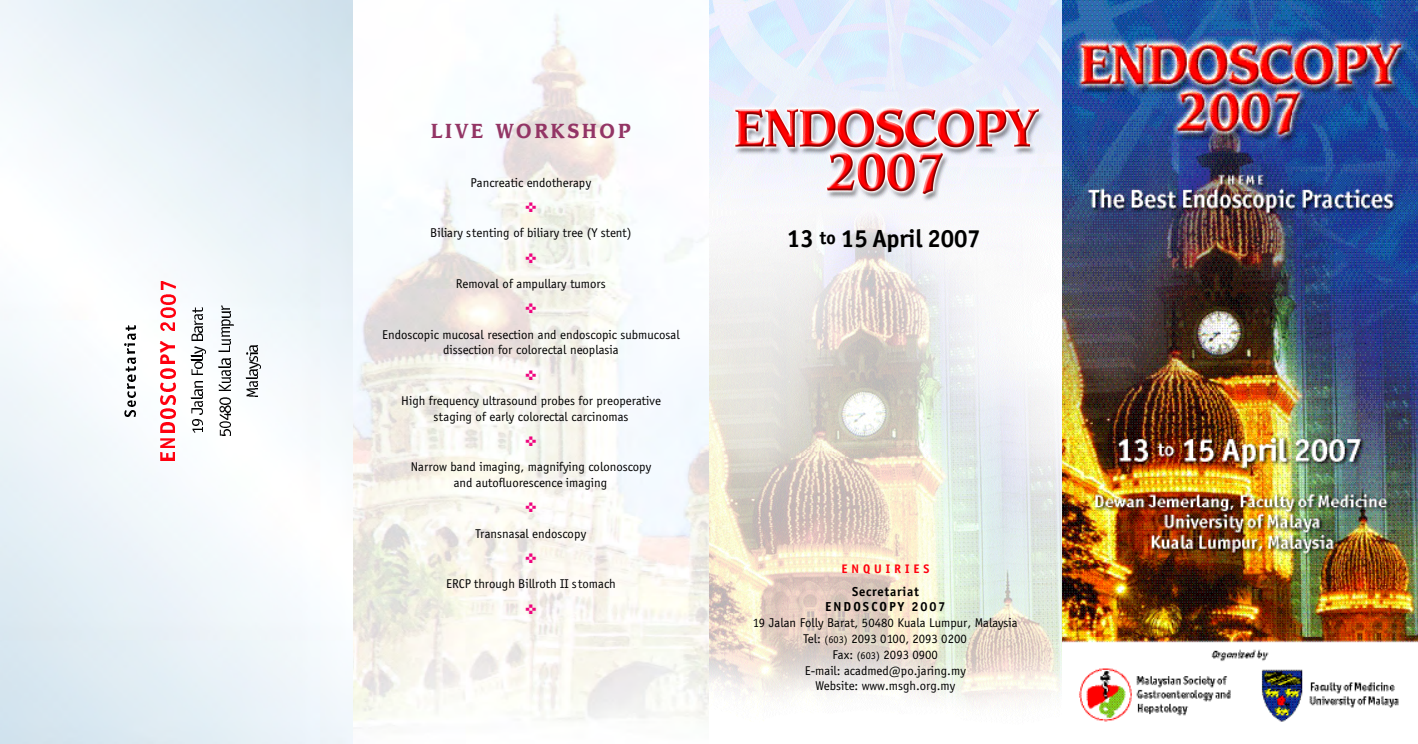
<style>
.page{position:relative;width:1418px;height:744px;background:#fff}
.page>*{position:absolute;margin:0;border:0;box-sizing:border-box;transform-origin:0 0}
.t1{font:700 25px "Officina Sans";color:#000}
.t2{font:700 20px "Leawood";letter-spacing:.17em;color:#933565;scale:.85 1}
.t3{font:13.12px/15.8px "Officina Sans";color:#000;text-align:center}
.t4{font:700 13.12px/15.6px "Officina Sans";letter-spacing:.155em;color:#000;text-align:center}
.t5{font:700 12.5px "Officina Sans";color:#ff000f}
.s1{font-size:18.75px}
.s2{font-size:10.62px}
</style>
<div class="page">
<img style="left:0;top:0;width:1417px;height:743px">
<img style="left:1062px;top:112px;width:355px;height:631px">
<img style="left:119px;top:410px;width:16px;height:7px">
<img style="left:119px;top:400px;width:16px;height:7px">
<img style="left:119px;top:392px;width:16px;height:5px">
<img style="left:119px;top:384px;width:16px;height:4px">
<img style="left:119px;top:375px;width:16px;height:6px">
<img style="left:119px;top:367px;width:16px;height:5px">
<img style="left:119px;top:357px;width:16px;height:6px">
<img style="left:119px;top:349px;width:16px;height:4px">
<img style="left:119px;top:343px;width:16px;height:4px">
<img style="left:119px;top:333px;width:16px;height:6px">
<img style="left:119px;top:325px;width:16px;height:5px">
<img style="left:154px;top:453px;width:21px;height:7px">
<img style="left:154px;top:438px;width:21px;height:10px">
<img style="left:154px;top:423px;width:21px;height:9px">
<img style="left:154px;top:408px;width:21px;height:10px">
<img style="left:154px;top:395px;width:21px;height:9px">
<img style="left:154px;top:382px;width:21px;height:9px">
<img style="left:154px;top:368px;width:21px;height:11px">
<img style="left:154px;top:355px;width:21px;height:8px">
<img style="left:154px;top:342px;width:21px;height:10px">
<img style="left:154px;top:322px;width:21px;height:9px">
<img style="left:154px;top:308px;width:21px;height:10px">
<img style="left:154px;top:294px;width:21px;height:10px">
<img style="left:154px;top:281px;width:21px;height:8px">
<img style="left:183px;top:420px;width:19px;height:13px">
<img style="left:183px;top:409px;width:19px;height:5px">
<svg style="left:193px;top:401px;width:9px;height:6px"></svg>
<img style="left:183px;top:396px;width:19px;height:3px">
<svg style="left:193px;top:382px;width:9px;height:13px"></svg>
<img style="left:183px;top:369px;width:19px;height:5px">
<svg style="left:193px;top:362px;width:9px;height:6px"></svg>
<img style="left:183px;top:353px;width:19px;height:7px">
<svg style="left:193px;top:346px;width:12px;height:7px"></svg>
<img style="left:183px;top:334px;width:19px;height:6px">
<svg style="left:193px;top:314px;width:9px;height:18px"></svg>
<img style="left:183px;top:308px;width:19px;height:5px">
<img style="left:211px;top:397px;width:19px;height:38px">
<img style="left:211px;top:384px;width:19px;height:7px">
<svg style="left:221px;top:370px;width:9px;height:13px"></svg>
<img style="left:211px;top:364px;width:19px;height:4px">
<svg style="left:221px;top:358px;width:9px;height:6px"></svg>
<img style="left:211px;top:346px;width:19px;height:6px">
<svg style="left:221px;top:305px;width:12px;height:40px"></svg>
<img style="left:238px;top:388px;width:19px;height:9px">
<svg style="left:248px;top:381px;width:10px;height:6px"></svg>
<img style="left:238px;top:376px;width:20px;height:3px">
<img style="left:238px;top:352px;width:10px;height:3px">
<svg style="left:248px;top:345px;width:12px;height:30px"></svg>
<svg style="left:526px;top:202px;width:10px;height:10px"></svg>
<svg style="left:526px;top:253px;width:10px;height:9px"></svg>
<svg style="left:526px;top:304px;width:10px;height:9px"></svg>
<svg style="left:526px;top:370px;width:10px;height:9px"></svg>
<svg style="left:526px;top:436px;width:10px;height:10px"></svg>
<svg style="left:526px;top:503px;width:10px;height:9px"></svg>
<svg style="left:526px;top:553px;width:10px;height:10px"></svg>
<svg style="left:526px;top:604px;width:10px;height:9px"></svg>
<h2 class="t2" style="left:431px;top:122px;width:236px">LIVE WO R K S H O P</h2>
<p class="t3" style="left:470px;top:176px;width:122px">Pancreatic endotherapy</p>
<p class="t3" style="left:430px;top:226px;width:203px">Biliary stenting of biliary tree (Y stent)</p>
<p class="t3" style="left:456px;top:277px;width:151px">Removal of ampullary tumors</p>
<p class="t3" style="left:382px;top:327px;width:299px">Endoscopic mucosal resection and endoscopic submucosal dissection for colorectal neoplasia</p>
<p class="t3" style="left:401px;top:393px;width:261px">High frequency ultrasound probes for preoperative staging of early colorectal carcinomas</p>
<p class="t3" style="left:411px;top:460px;width:242px">Narrow band imaging, magnifying colonoscopy and autofluorescence imaging</p>
<p class="t3" style="left:475px;top:526px;width:112px">Transnasal endoscopy</p>
<p class="t3" style="left:446px;top:577px;width:171px">ERCP through Billroth II stomach</p>
<h1 class="t1" style="left:787px;top:228px;width:195px">13 <span class="s1">to</span> 15 April 2007</h1>
<p class="t5" style="left:841px;top:563px;width:90px">E N Q U I R I E S</p>
<p class="t4" style="left:825px;top:584px;width:122px">S e c r e t a r i a t<br>ENDOSCOPY 2007</p>
<p class="t3" style="left:753px;top:616px;width:266px">19 Jalan Folly Barat, 50480 Kuala Lumpur, Malaysia<br>Tel: <span class="s2">(603)</span> 2093 0100, 2093 0200<br>Fax: <span class="s2">(603)</span> 2093 0900<br>E-mail: acadmed@po.jaring.my<br>Website: www.msgh.org.my</p>
</div>
